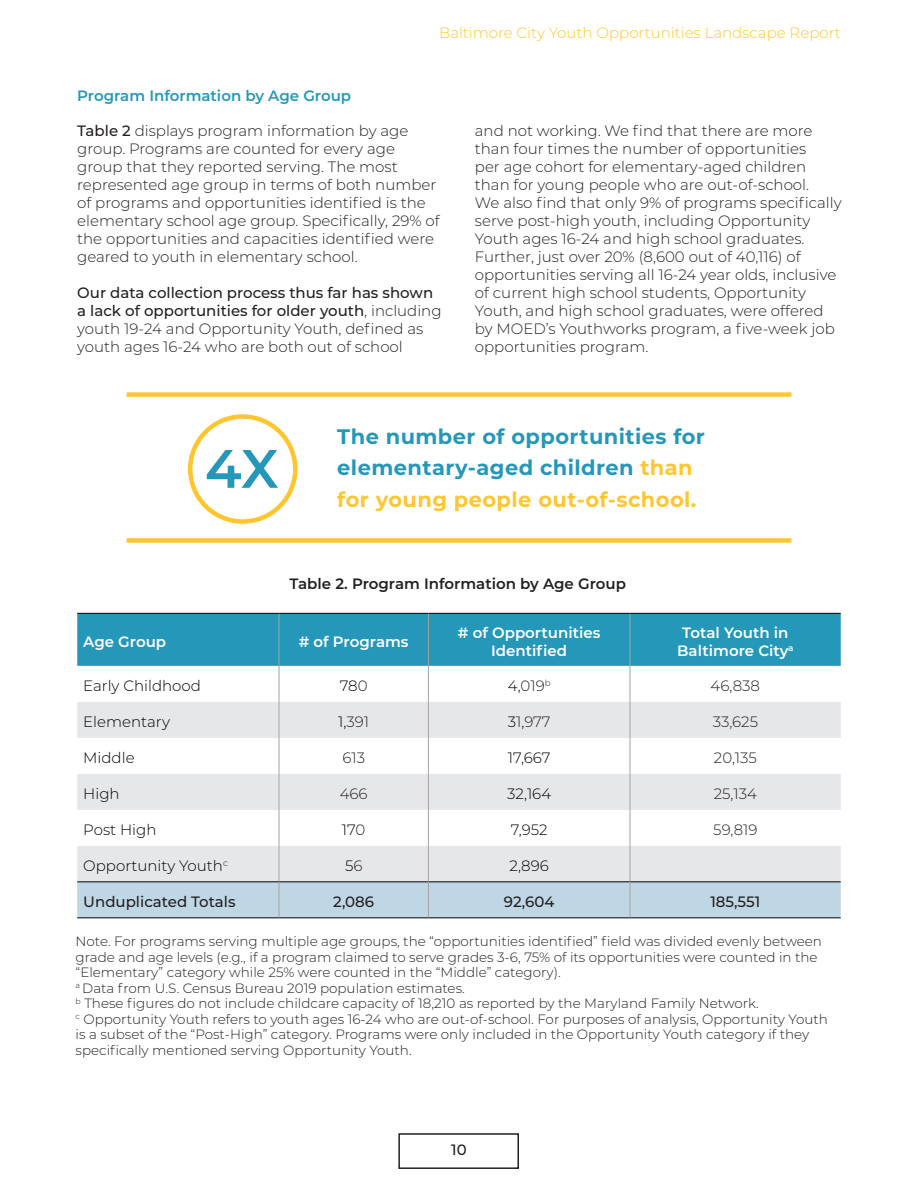
<style>
.page{position:relative;width:918px;height:1188px;background:#fff}
.page>*{position:absolute;margin:0;border:0;box-sizing:border-box;transform-origin:0 0}
.t1{font:600 54px "Montserrat";color:#2597b9}
.t2{font:700 21px/31.5px "Montserrat";letter-spacing:.02em;color:#2597b9}
.t3{font:300 15px/18px "Montserrat";color:#231f20}
.t4{font:300 15px "Montserrat";color:#000}
.t5{font:600 15px/18px "Montserrat";color:#fff;text-align:center}
.t6{font:300 15px "Montserrat";color:#fec630}
.t7{font:500 15px "Montserrat";color:#231f20}
.t8{font:600 15px "Montserrat";color:#231f20}
.t9{font:600 15px "Montserrat";color:#2597b9}
.t10{font:300 13.5px/15.5px "Montserrat";color:#231f20}
.s1{font-weight:500}
.s2{color:#fec630}
.s3{color:#231f20}
.s4{color:#000}
</style>
<div class="page">
<div style="left:398px;top:1133px;width:121px;height:36px;border:2px solid #231f20"></div>
<div style="left:77px;top:614px;width:764px;height:52px;background:#2597b9"></div>
<svg style="left:77px;top:702px;width:764px;height:179px;fill:#e6e7e9"></svg>
<div style="left:77px;top:882px;width:764px;height:35px;background:#bfd7e5"></div>
<hr style="left:77px;top:613px;width:202px;height:1px;background:#000">
<hr style="left:279px;top:613px;width:149px;height:1px;background:#000">
<hr style="left:428px;top:613px;width:202px;height:1px;background:#000">
<hr style="left:630px;top:613px;width:211px;height:1px;background:#000">
<hr style="left:77px;top:881px;width:202px;height:1px;background:#000">
<hr style="left:279px;top:881px;width:149px;height:1px;background:#000">
<hr style="left:428px;top:881px;width:202px;height:1px;background:#000">
<hr style="left:630px;top:881px;width:211px;height:1px;background:#000">
<hr style="left:77px;top:917px;width:202px;height:1px;background:#000">
<hr style="left:279px;top:917px;width:149px;height:1px;background:#000">
<hr style="left:428px;top:917px;width:202px;height:1px;background:#000">
<hr style="left:630px;top:917px;width:211px;height:1px;background:#000">
<hr style="left:279px;top:614px;width:1px;height:52px;background:#a7a2a0">
<hr style="left:428px;top:614px;width:1px;height:52px;background:#a7a2a0">
<hr style="left:630px;top:614px;width:1px;height:52px;background:#a7a2a0">
<hr style="left:279px;top:666px;width:1px;height:36px;background:#a7a2a0">
<hr style="left:428px;top:666px;width:1px;height:36px;background:#a7a2a0">
<hr style="left:630px;top:666px;width:1px;height:36px;background:#a7a2a0">
<hr style="left:279px;top:702px;width:1px;height:36px;background:#a7a2a0">
<hr style="left:428px;top:702px;width:1px;height:36px;background:#a7a2a0">
<hr style="left:630px;top:702px;width:1px;height:36px;background:#a7a2a0">
<hr style="left:279px;top:738px;width:1px;height:36px;background:#a7a2a0">
<hr style="left:428px;top:738px;width:1px;height:36px;background:#a7a2a0">
<hr style="left:630px;top:738px;width:1px;height:36px;background:#a7a2a0">
<hr style="left:279px;top:774px;width:1px;height:36px;background:#a7a2a0">
<hr style="left:428px;top:774px;width:1px;height:36px;background:#a7a2a0">
<hr style="left:630px;top:774px;width:1px;height:36px;background:#a7a2a0">
<hr style="left:279px;top:810px;width:1px;height:36px;background:#a7a2a0">
<hr style="left:428px;top:810px;width:1px;height:36px;background:#a7a2a0">
<hr style="left:630px;top:810px;width:1px;height:36px;background:#a7a2a0">
<hr style="left:279px;top:846px;width:1px;height:35px;background:#a7a2a0">
<hr style="left:428px;top:846px;width:1px;height:35px;background:#a7a2a0">
<hr style="left:630px;top:846px;width:1px;height:35px;background:#a7a2a0">
<hr style="left:279px;top:882px;width:1px;height:35px;background:#a7a2a0">
<hr style="left:428px;top:882px;width:1px;height:35px;background:#a7a2a0">
<hr style="left:630px;top:882px;width:1px;height:35px;background:#a7a2a0">
<div style="left:188px;top:414px;width:109px;height:110px;border:4px solid #ffc52d;border-radius:50%"></div>
<div style="left:127px;top:392px;width:664px;height:5px;background:#fec630"></div>
<div style="left:127px;top:538px;width:664px;height:5px;background:#fec630"></div>
<p class="t9" style="left:77px;top:85px;width:276px">Program Information by Age Group</p>
<p class="t6" style="left:439px;top:23px;width:403px">Baltimore City Youth Opportunities Landscape Report</p>
<p class="t3" style="left:77px;top:122px;width:364px"><span class="s1">Table 2</span> displays program information by age group. Programs are counted for every age group that they reported serving. The most represented age group in terms of both number of programs and opportunities identified is the elementary school age group. Specifically, 29% of the opportunities and capacities identified were geared to youth in elementary school.</p>
<p class="t3" style="left:77px;top:284px;width:366px"><span class="s1">Our data collection process thus far has shown a lack of opportunities for older youth</span>, including youth 19-24 and Opportunity Youth, defined as youth ages 16-24 who are both out of school</p>
<p class="t3" style="left:475px;top:122px;width:368px">and not working. We find that there are more than four times the number of opportunities<br>per age cohort for elementary-aged children than for young people who are out-of-school.<br>We also find that only 9% of programs specifically serve post-high youth, including Opportunity Youth ages 16-24 and high school graduates.<br>Further, just over 20% (8,600 out of 40,116) of opportunities serving all 16-24 year olds, inclusive of current high school students, Opportunity Youth, and high school graduates, were offered by MOED’s Youthworks program, a five-week job opportunities program.</p>
<h1 class="t1" style="left:205px;top:430px;width:75px">4X</h1>
<h2 class="t2" style="left:337px;top:420px;width:369px">The number of opportunities for elementary-aged children <span class="s2">than for young people out-of-school.</span></h2>
<p class="t8" style="left:290px;top:573px;width:338px">Table 2. Program Information by Age Group</p>
<p class="t5" style="left:83px;top:632px;width:84px">Age Group</p>
<p class="t5" style="left:299px;top:632px;width:111px"># of Programs</p>
<p class="t5" style="left:458px;top:623px;width:144px"># of Opportunities<br>Identified</p>
<p class="t5" style="left:677px;top:623px;width:118px">Total Youth in<br>Baltimore City<sup>a</sup></p>
<p class="t4" style="left:83px;top:676px;width:119px">Early Childhood</p>
<p class="t4" style="left:340px;top:676px;width:29px">78<span class="s3">0</span></p>
<p class="t3" style="left:508px;top:676px;width:45px"><span class="s4">4,</span>019<sup>b</sup></p>
<p class="t3" style="left:711px;top:676px;width:51px">46,838</p>
<p class="t4" style="left:83px;top:712px;width:88px">Elementary</p>
<p class="t3" style="left:338px;top:712px;width:33px"><span class="s4">1,</span>391</p>
<p class="t3" style="left:508px;top:712px;width:44px"><span class="s4">3</span>1<span class="s4">,</span>977</p>
<p class="t3" style="left:713px;top:712px;width:47px">33,625</p>
<p class="t4" style="left:83px;top:748px;width:53px">Middle</p>
<p class="t3" style="left:342px;top:748px;width:24px">613</p>
<p class="t4" style="left:508px;top:748px;width:44px">17,667</p>
<p class="t3" style="left:714px;top:748px;width:44px">20,135</p>
<p class="t4" style="left:83px;top:784px;width:38px">High</p>
<p class="t3" style="left:340px;top:784px;width:29px">466</p>
<p class="t4" style="left:507px;top:784px;width:45px">32,164</p>
<p class="t3" style="left:714px;top:784px;width:45px">25,134</p>
<p class="t4" style="left:83px;top:820px;width:75px">Post High</p>
<p class="t4" style="left:342px;top:820px;width:25px">17<span class="s3">0</span></p>
<p class="t4" style="left:511px;top:820px;width:38px">7,952</p>
<p class="t3" style="left:713px;top:820px;width:46px">59,819</p>
<p class="t4" style="left:83px;top:856px;width:146px">Opportunity Youth<sup>c</sup></p>
<p class="t4" style="left:345px;top:856px;width:19px">5<span class="s3">6</span></p>
<p class="t4" style="left:510px;top:856px;width:41px">2,896</p>
<p class="t7" style="left:83px;top:891px;width:154px">Unduplicated Totals</p>
<p class="t7" style="left:333px;top:891px;width:42px">2,086</p>
<p class="t7" style="left:504px;top:891px;width:52px">92,604</p>
<p class="t7" style="left:710px;top:891px;width:51px">185,551</p>
<p class="t10" style="left:76px;top:933px;width:754px">Note. For programs serving multiple age groups, the “opportunities identified” field was divided evenly between grade and age levels (e.g., if a program claimed to serve grades 3-6, 75% of its opportunities were counted in the “Elementary” category while 25% were counted in the “Middle” category).<br><sup>a</sup> Data from U.S. Census Bureau 2019 population estimates.<br><sup>b</sup> These figures do not include childcare capacity of 18,210 as reported by the Maryland Family Network.<br><sup>c</sup> Opportunity Youth refers to youth ages 16-24 who are out-of-school. For purposes of analysis, Opportunity Youth is a subset of the “Post-High” category. Programs were only included in the Opportunity Youth category if they specifically mentioned serving Opportunity Youth.</p>
<p class="t7" style="left:451px;top:1139px;width:17px">10</p>
</div>
